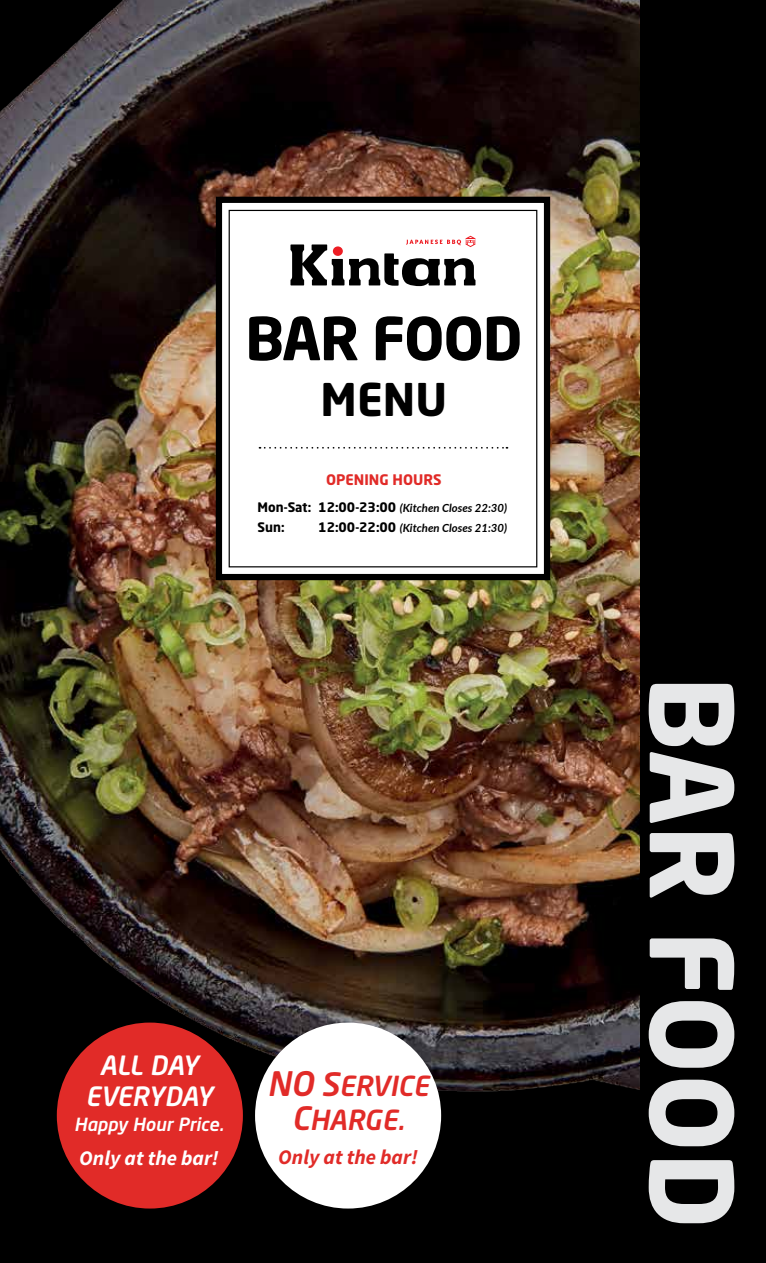
<style>
.page{position:relative;width:766px;height:1263px;background:#fff}
.page>*{position:absolute;margin:0;border:0;box-sizing:border-box;transform-origin:0 0}
.t1{font:700 112.5px "Neo Sans Std";color:#e6e7e8}
.t2{font:700 58.5px "Neo Sans Std";letter-spacing:-.025em;color:#000}
.t3{font:700 44.55px "Neo Sans Std";color:#000}
.t4{font:italic 500 27.3px/33.5px "Neo Sans Std";color:#e12b28;text-align:center}
.t5{font:italic 500 26.25px/31.5px "Neo Sans Std";letter-spacing:-.02em;color:#fff;text-align:center}
.t6{font:italic 700 20.7px "Source Sans Pro";color:#fff}
.t7{font:italic 700 20.7px "Source Sans Pro";color:#e12b28}
.t8{font:italic 500 18px "Neo Sans Std";color:#fff}
.t9{font:700 14.4px "Neo Sans Std";color:#e12b28}
.t10{font:700 12.9px/20.7px "Neo Sans Std";color:#000}
.t11{font:italic 700 11.25px/20.7px "Lato";color:#000}
.s1{font-family:"Neo Sans Std";font-style:normal;font-size:12.9px}
.s2{font-size:33.45px}
.s3{font-size:31.95px}
</style>
<div class="page">
<div style="left:0;top:0;width:765px;height:1263px;background:#000"></div>
<img style="left:0;top:0;width:639px;height:1209px">
<div style="left:216px;top:197px;width:334px;height:383px;background:#fff;border:6px solid #000"></div>
<div style="left:228px;top:210px;width:309px;height:357px;border:1px solid #000"></div>
<svg style="left:290px;top:236px;width:185px;height:50px"></svg>
<div style="left:333px;top:246px;width:10px;height:10px;background:#ed1d24;border-radius:50%"></div>
<svg style="left:259px;top:447px;width:248px;height:2px"></svg>
<div style="left:57px;top:1022px;width:186px;height:186px;background:#e12b28;border-radius:50%"></div>
<div style="left:255px;top:1022px;width:186px;height:186px;background:#fff;border-radius:50%"></div>
<h2 class="t2" style="left:245px;top:301px;width:279px">BAR FOOD</h2>
<h3 class="t3" style="left:320px;top:370px;width:128px">MENU</h3>
<p class="t9" style="left:326px;top:470px;width:117px">OPENING HOURS</p>
<p class="t10" style="left:257px;top:496px;width:55px">Mon-Sat:<br>Sun:</p>
<p class="t11" style="left:318px;top:497px;width:190px"><span class="s1">12:00-23:00</span> (Kitchen Closes 22:30)<br><span class="s1">12:00-22:00</span> (Kitchen Closes 21:30)</p>
<h3 class="t5" style="left:85px;top:1049px;width:129px">ALL DAY<br>EVERYDAY</h3>
<h3 class="t8" style="left:74px;top:1113px;width:151px">Happy Hour Price.</h3>
<h3 class="t6" style="left:79px;top:1144px;width:141px">Only at the bar!</h3>
<h3 class="t4" style="left:267px;top:1069px;width:163px"><span class="s2">NO</span> <span class="s3">S</span>ERVICE<br><span class="s3">C</span>HARGE.</h3>
<h3 class="t7" style="left:278px;top:1143px;width:141px">Only at the bar!</h3>
<h1 class="t1" style="left:763px;top:676px;width:554px;rotate:90deg">BAR FOOD</h1>
</div>
